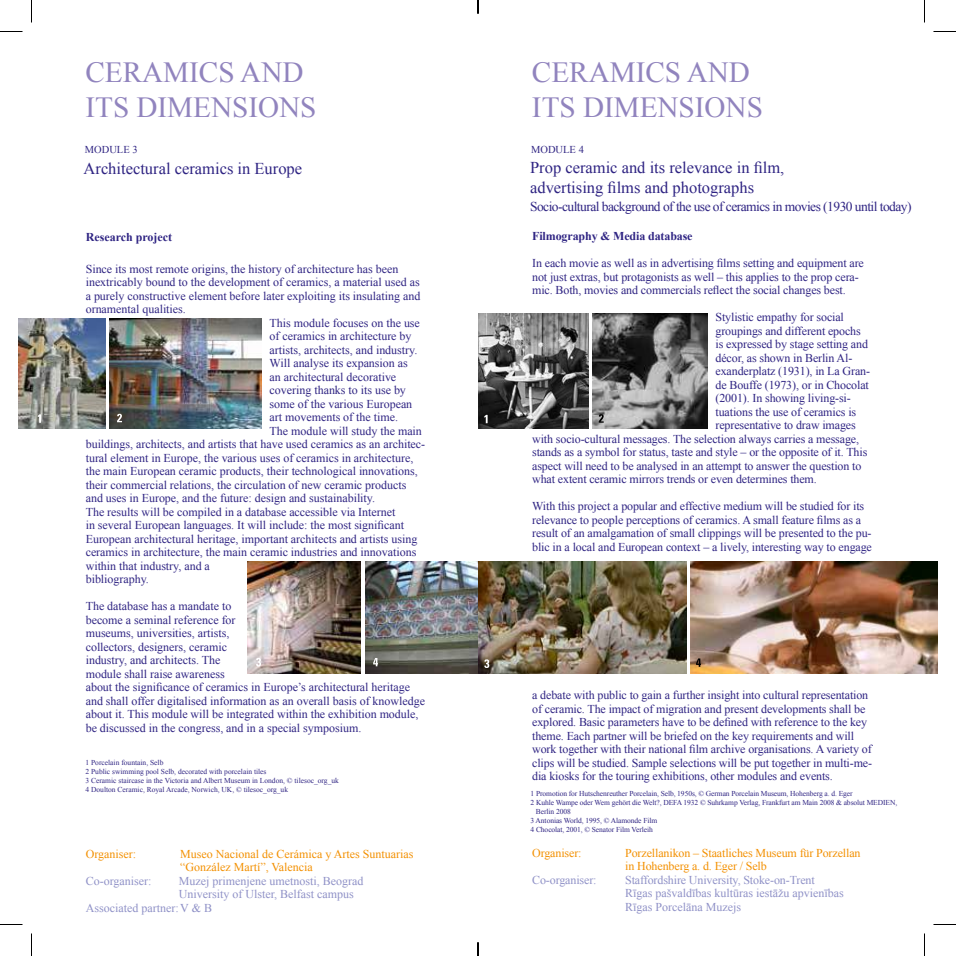
<style>
.page{position:relative;width:956px;height:956px;background:#fff}
.page>*{position:absolute;margin:0;border:0;box-sizing:border-box;transform-origin:0 0}
.t1{font:29.1px/35px "Times New Roman";color:#9184be}
.t2{font:16.5px/19.8px "Times New Roman";color:#2f2483}
.t3{font:13.5px "Times New Roman";letter-spacing:-.04em;color:#2f2483}
.t4{font:12px/13.5px "Times New Roman";color:#2f2483}
.t5{font:12px/13.5px "Times New Roman";color:#8f91c7}
.t6{font:12px/13.5px "Times New Roman";letter-spacing:-.01em;color:#f39001}
.t7{font:700 12px "Times New Roman";letter-spacing:-.01em;color:#2f2483}
.t8{font:10.5px "Times New Roman";color:#2f2483}
.t9{font:7.5px/9px "Times New Roman";letter-spacing:-.01em;color:#2f2483}
</style>
<div class="page">
<img style="left:478px;top:314px;width:110px;height:115px">
<img style="left:593px;top:314px;width:114px;height:115px">
<img style="left:690px;top:562px;width:247px;height:112px">
<img style="left:366px;top:562px;width:320px;height:112px">
<img style="left:110px;top:319px;width:151px;height:110px">
<img style="left:19px;top:319px;width:86px;height:110px">
<img style="left:247px;top:562px;width:114px;height:112px">
<svg style="left:38px;top:414px;width:3px;height:9px"></svg>
<svg style="left:484px;top:415px;width:4px;height:8px"></svg>
<svg style="left:117px;top:414px;width:5px;height:8px"></svg>
<svg style="left:599px;top:414px;width:5px;height:9px"></svg>
<svg style="left:484px;top:659px;width:5px;height:9px"></svg>
<svg style="left:696px;top:658px;width:5px;height:9px"></svg>
<svg style="left:256px;top:658px;width:5px;height:8px"></svg>
<svg style="left:373px;top:658px;width:5px;height:8px"></svg>
<svg style="left:0;top:31px;width:22px;height:1px"></svg>
<svg style="left:933px;top:31px;width:23px;height:1px"></svg>
<svg style="left:0;top:924px;width:22px;height:1px"></svg>
<svg style="left:933px;top:924px;width:23px;height:1px"></svg>
<svg style="left:31px;top:0;width:1px;height:22px"></svg>
<svg style="left:31px;top:933px;width:1px;height:23px"></svg>
<svg style="left:924px;top:0;width:1px;height:22px"></svg>
<svg style="left:924px;top:933px;width:1px;height:23px"></svg>
<svg style="left:477px;top:0;width:2px;height:14px"></svg>
<svg style="left:477px;top:942px;width:2px;height:14px"></svg>
<h1 class="t1" style="left:86px;top:55px;width:232px">CERAMICS AND<br>ITS DIMENSIONS</h1>
<h1 class="t1" style="left:532px;top:55px;width:232px">CERAMICS AND<br>ITS DIMENSIONS</h1>
<p class="t8" style="left:85px;top:143px;width:54px">MODULE 3</p>
<p class="t8" style="left:531px;top:143px;width:54px">MODULE 4</p>
<h2 class="t2" style="left:84px;top:158px;width:220px">Architectural ceramics in Europe</h2>
<h2 class="t2" style="left:530px;top:157px;width:256px">Prop ceramic and its relevance in film, advertising films and photographs</h2>
<p class="t3" style="left:530px;top:197px;width:383px">Socio-cultural background of the use of ceramics in movies (1930 until today)</p>
<p class="t7" style="left:86px;top:229px;width:88px">Research project</p>
<p class="t4" style="left:86px;top:262px;width:314px">Since its most remote origins, the history of architecture has been</p>
<p class="t4" style="left:86px;top:275px;width:335px">inextricably bound to the development of ceramics, a material used as</p>
<p class="t4" style="left:86px;top:289px;width:336px">a purely constructive element before later exploiting its insulating and</p>
<p class="t4" style="left:86px;top:302px;width:102px">ornamental qualities.</p>
<p class="t4" style="left:270px;top:316px;width:152px">This module focuses on the use</p>
<p class="t4" style="left:270px;top:329px;width:143px">of ceramics in architecture by</p>
<p class="t4" style="left:270px;top:343px;width:149px">artists, architects, and industry.</p>
<p class="t4" style="left:270px;top:356px;width:140px">Will analyse its expansion as</p>
<p class="t4" style="left:270px;top:370px;width:128px">an architectural decorative</p>
<p class="t4" style="left:270px;top:383px;width:138px">covering thanks to its use by</p>
<p class="t4" style="left:270px;top:397px;width:144px">some of the various European</p>
<p class="t4" style="left:270px;top:410px;width:130px">art movements of the time.</p>
<p class="t4" style="left:270px;top:424px;width:154px">The module will study the main</p>
<p class="t4" style="left:86px;top:437px;width:341px">buildings, architects, and artists that have used ceramics as an architec-</p>
<p class="t4" style="left:86px;top:451px;width:329px">tural element in Europe, the various uses of ceramics in architecture,</p>
<p class="t4" style="left:86px;top:464px;width:334px">the main European ceramic products, their technological innovations,</p>
<p class="t4" style="left:86px;top:478px;width:322px">their commercial relations, the circulation of new ceramic products</p>
<p class="t4" style="left:86px;top:491px;width:291px">and uses in Europe, and the future: design and sustainability.</p>
<p class="t4" style="left:86px;top:505px;width:311px">The results will be compiled in a database accessible via Internet</p>
<p class="t4" style="left:86px;top:518px;width:320px">in several European languages. It will include: the most significant</p>
<p class="t4" style="left:86px;top:532px;width:333px">European architectural heritage, important architects and artists using</p>
<p class="t4" style="left:86px;top:545px;width:332px">ceramics in architecture, the main ceramic industries and innovations</p>
<p class="t4" style="left:86px;top:559px;width:126px">within that industry, and a</p>
<p class="t4" style="left:86px;top:572px;width:65px">bibliography.</p>
<p class="t4" style="left:86px;top:599px;width:341px">The database has a mandate to<br>become a seminal reference for<br>museums, universities, artists,<br>collectors, designers, ceramic<br>industry, and architects. The<br>module shall raise awareness<br>about the significance of ceramics in Europe’s architectural heritage and shall offer digitalised information as an overall basis of knowledge about it. This module will be integrated within the exhibition module, be discussed in the congress, and in a special symposium.</p>
<p class="t9" style="left:85px;top:758px;width:255px">1 Porcelain fountain, Selb<br>2 Public swimming pool Selb, decorated with porcelain tiles<br>3 Ceramic staircase in the Victoria and Albert Museum in London, © tilesoc_org_uk 4 Doulton Ceramic, Royal Arcade, Norwich, UK, © tilesoc_org_uk</p>
<p class="t6" style="left:86px;top:847px;width:52px">Organiser:</p>
<p class="t6" style="left:180px;top:847px;width:235px">Museo Nacional de Cerámica y Artes Suntuarias “González Martí”, Valencia</p>
<p class="t5" style="left:86px;top:874px;width:67px">Co-organiser:</p>
<p class="t5" style="left:179px;top:874px;width:186px">Muzej primenjene umetnosti, Beograd</p>
<p class="t5" style="left:179px;top:887px;width:177px">University of Ulster, Belfast campus</p>
<p class="t5" style="left:86px;top:901px;width:128px">Associated partner:V &amp; B</p>
<p class="t7" style="left:532px;top:228px;width:162px">Filmography &amp; Media database</p>
<p class="t4" style="left:532px;top:256px;width:333px">In each movie as well as in advertising films setting and equipment are not just extras, but protagonists as well – this applies to the prop cera&shy;mic. Both, movies and commercials reflect the social changes best.</p>
<p class="t4" style="left:715px;top:310px;width:130px">Stylistic empathy for social</p>
<p class="t4" style="left:715px;top:324px;width:147px">groupings and different epochs</p>
<p class="t4" style="left:715px;top:337px;width:154px">is expressed by stage setting and</p>
<p class="t4" style="left:715px;top:351px;width:138px">décor, as shown in Berlin Al-</p>
<p class="t4" style="left:715px;top:364px;width:156px">exanderplatz (1931), in La Gran-</p>
<p class="t4" style="left:715px;top:378px;width:155px">de Bouffe (1973), or in Chocolat</p>
<p class="t4" style="left:715px;top:391px;width:137px">(2001). In showing living-si-</p>
<p class="t4" style="left:715px;top:405px;width:142px">tuations the use of ceramics is</p>
<p class="t4" style="left:715px;top:418px;width:142px">representative to draw images</p>
<p class="t4" style="left:532px;top:432px;width:328px">with socio-cultural messages. The selection always carries a message,</p>
<p class="t4" style="left:532px;top:445px;width:337px">stands as a symbol for status, taste and style – or the opposite of it. This</p>
<p class="t4" style="left:532px;top:459px;width:331px">aspect will need to be analysed in an attempt to answer the question to</p>
<p class="t4" style="left:532px;top:472px;width:286px">what extent ceramic mirrors trends or even determines them.</p>
<p class="t4" style="left:532px;top:499px;width:341px">With this project a popular and effective medium will be studied for its relevance to people perceptions of ceramics. A small feature films as a result of an amalgamation of small clippings will be presented to the pu&shy;blic in a local and European context – a lively, interesting way to engage</p>
<p class="t4" style="left:532px;top:688px;width:341px">a debate with public to gain a further insight into cultural representation of ceramic. The impact of migration and present developments shall be explored. Basic parameters have to be defined with reference to the key theme. Each partner will be briefed on the key requirements and will work together with their national film archive organisations. A variety of clips will be studied. Sample selections will be put together in multi-me&shy;dia kiosks for the touring exhibitions, other modules and events.</p>
<p class="t9" style="left:531px;top:789px;width:324px">1 Promotion for Hutschenreuther Porcelain, Selb, 1950s, © German Porcelain Museum, Hohenberg a. d. Eger</p>
<p class="t9" style="left:531px;top:798px;width:368px">2 Kuhle Wampe oder Wem gehört die Welt?, DEFA 1932 © Suhrkamp Verlag, Frankfurt am Main 2008 &amp; absolut MEDIEN,</p>
<p class="t9" style="left:536px;top:807px;width:36px">Berlin 2008</p>
<p class="t9" style="left:531px;top:816px;width:128px">3 Antonias World, 1995, © Alamonde Film</p>
<p class="t9" style="left:531px;top:825px;width:124px">4 Chocolat, 2001, © Senator Film Verleih</p>
<p class="t6" style="left:532px;top:846px;width:51px">Organiser:</p>
<p class="t6" style="left:625px;top:846px;width:237px">Porzellanikon – Staatliches Museum für Porzellan in Hohenberg a. d. Eger / Selb</p>
<p class="t5" style="left:532px;top:873px;width:66px">Co-organiser:</p>
<p class="t5" style="left:625px;top:873px;width:220px">Staffordshire University, Stoke-on-Trent<br>Rīgas pašvaldības kultūras iestāžu apvienības<br>Rīgas Porcelāna Muzejs</p>
</div>
